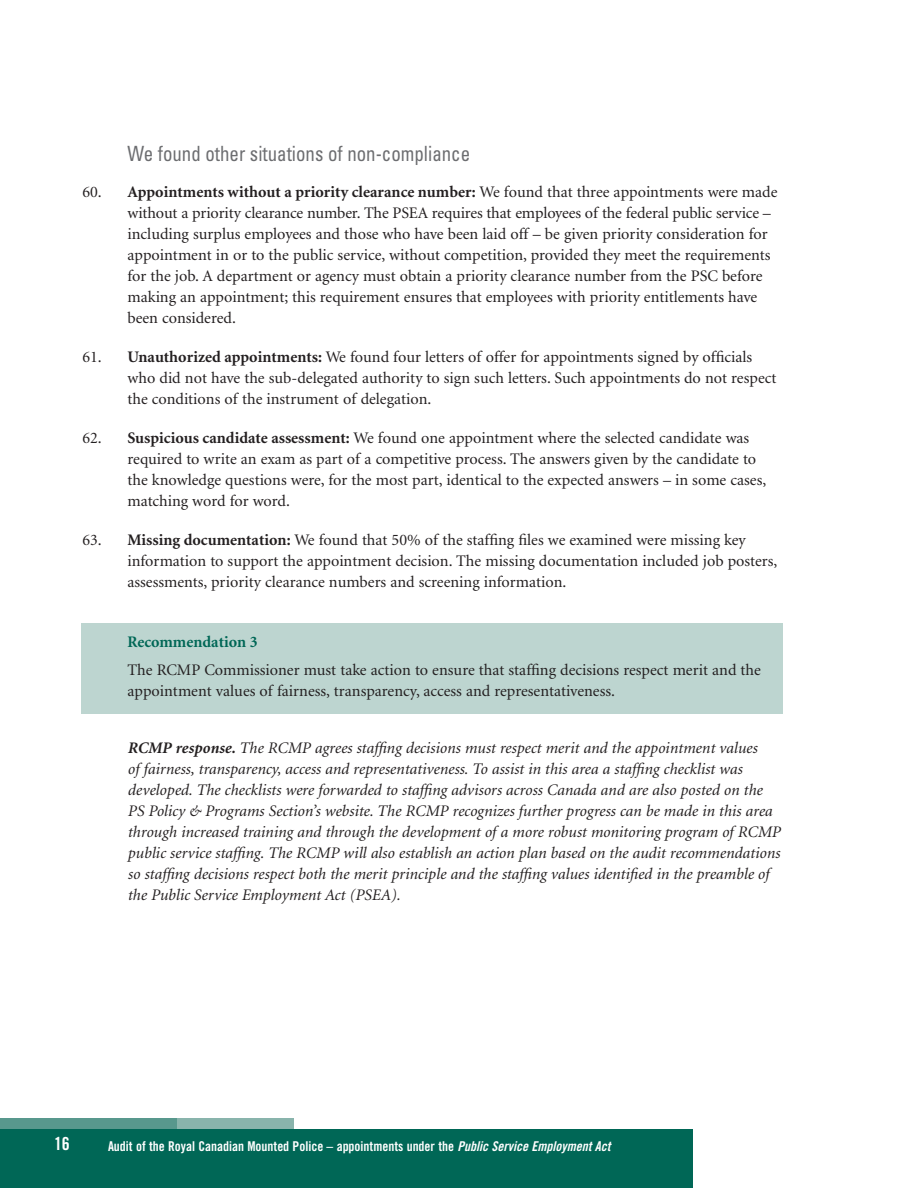
<style>
.page{position:relative;width:918px;height:1188px;background:#fff}
.page>*{position:absolute;margin:0;border:0;box-sizing:border-box;transform-origin:0 0}
.t1{font:condensed 21px "Univers";color:#6c6d70;scale:.9 1}
.t2{font:18px "Trade Gothic Bold Cond Twenty";color:#fff}
.t3{font:16.2px/21px "Minion";color:#231f20}
.t4{font:italic 16.2px/21px "Minion";color:#231f20}
.t5{font:700 16.2px "Minion";color:#006756}
.t6{font:13.5px "Trade Gothic Bold Cond Twenty";color:#fff}
.s1{font-weight:700}
.s2{font-style:italic}
</style>
<div class="page">
<div style="left:81px;top:623px;width:702px;height:90px;background:#bdd5d0"></div>
<div style="left:0;top:1118px;width:293px;height:12px;background:#89b4ac"></div>
<div style="left:0;top:1118px;width:176px;height:12px;background:#58988d"></div>
<div style="left:0;top:1130px;width:693px;height:58px;background:#006756"></div>
<p class="t1" style="left:128px;top:146px;width:382px">We found other situations of non-compliance</p>
<p class="t3" style="left:128px;top:183px;width:651px;text-indent:-45px">60. <span class="s1">Appointments without a priority clearance number:</span> We found that three appointments were made without a priority clearance number. The PSEA requires that employees of the federal public service – including surplus employees and those who have been laid off – be given priority consideration for appointment in or to the public service, without competition, provided they meet the requirements for the job. A department or agency must obtain a priority clearance number from the PSC before making an appointment; this requirement ensures that employees with priority entitlements have been considered.</p>
<p class="t3" style="left:128px;top:348px;width:651px;text-indent:-45px">61. <span class="s1">Unauthorized appointments:</span> We found four letters of offer for appointments signed by officials who did not have the sub-delegated authority to sign such letters. Such appointments do not respect the conditions of the instrument of delegation.</p>
<p class="t3" style="left:128px;top:429px;width:640px;text-indent:-45px">62. <span class="s1">Suspicious candidate assessment:</span> We found one appointment where the selected candidate was required to write an exam as part of a competitive process. The answers given by the candidate to the knowledge questions were, for the most part, identical to the expected answers – in some cases, matching word for word.</p>
<p class="t3" style="left:127px;top:531px;width:651px;text-indent:-45px">63. <span class="s1">Missing documentation:</span> We found that 50% of the staffing files we examined were missing key information to support the appointment decision. The missing documentation included job posters, assessments, priority clearance numbers and screening information.</p>
<p class="t5" style="left:127px;top:636px;width:132px">Recommendation 3</p>
<p class="t3" style="left:127px;top:661px;width:635px">The RCMP Commissioner must take action to ensure that staffing decisions respect merit and the appointment values of fairness, transparency, access and representativeness.</p>
<p class="t4" style="left:127px;top:739px;width:654px"><span class="s1">RCMP response.</span> The RCMP agrees staffing decisions must respect merit and the appointment values<br>of fairness, transparency, access and representativeness. To assist in this area a staffing checklist was developed. The checklists were forwarded to staffing advisors across Canada and are also posted on the PS Policy &amp; Programs Section’s website. The RCMP recognizes further progress can be made in this area through increased training and through the development of a more robust monitoring program of RCMP public service staffing. The RCMP will also establish an action plan based on the audit recommendations so staffing decisions respect both the merit principle and the staffing values identified in the preamble of the Public Service Employment Act (PSEA).</p>
<p class="t2" style="left:54px;top:1137px;width:17px">16</p>
<p class="t6" style="left:108px;top:1142px;width:507px">Audit of the Royal Canadian Mounted Police – appointments under the <span class="s2">Public Service EmploymentAct</span></p>
</div>
